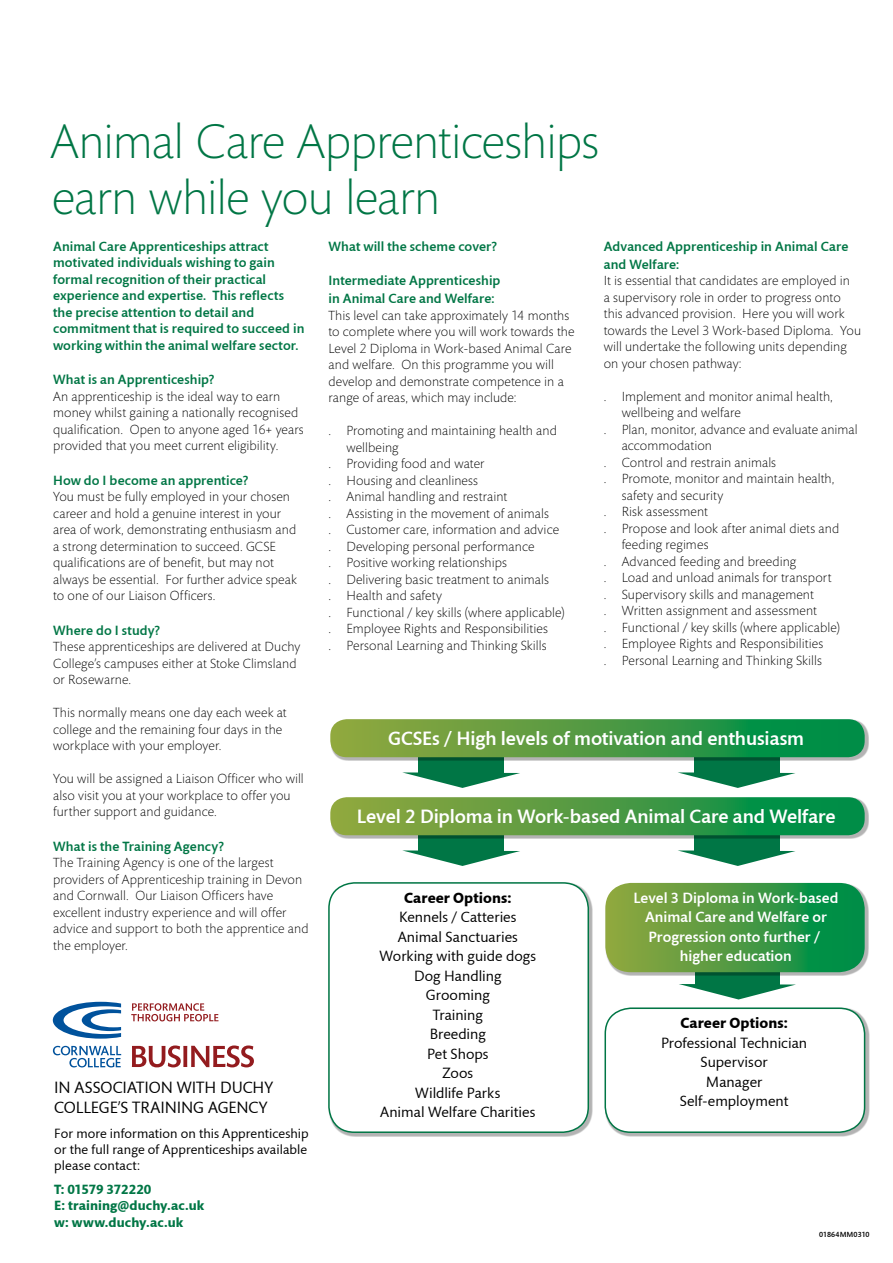
<style>
.page{position:relative;width:893px;height:1263px;background:#fff}
.page>*{position:absolute;margin:0;border:0;box-sizing:border-box;transform-origin:0 0}
.t1{font:300 49.5px/55.5px "Mundo Sans";letter-spacing:-.02em;color:#007645}
.t2{font:500 19.5px "Mundo Sans";color:#fff}
.t3{font:16.5px/19.8px "Mundo Sans";letter-spacing:-.005em;color:#000}
.t4{font:15px/19.5px "Mundo Sans";letter-spacing:.005em;color:#000;text-align:center}
.t5{font:500 15px/19.5px "Mundo Sans";letter-spacing:.01em;color:#fff;text-align:center}
.t6{font:700 15px "Mundo Sans";letter-spacing:.01em;color:#000}
.t7{font:300 13.5px/16.5px "Mundo Sans";letter-spacing:.005em;color:#000}
.t8{font:500 13.5px/16.5px "Mundo Sans";letter-spacing:.01em;color:#007645}
.t9{font:13.5px/16.2px "Mundo Sans";letter-spacing:.005em;color:#000;text-align:justify}
.t10{font:700 13.5px/16.2px "Mundo Sans";letter-spacing:.01em;color:#007645}
.t11{font:500 7.5px "Mundo Sans";letter-spacing:.01em;color:#000}
</style>
<div class="page">
<div style="left:419px;top:755px;width:85px;height:20px;background:#007645"></div>
<svg style="left:402px;top:772px;width:118px;height:16px"></svg>
<div style="left:694px;top:755px;width:85px;height:20px;background:#007645"></div>
<svg style="left:678px;top:772px;width:117px;height:16px"></svg>
<div style="left:331px;top:719px;width:537px;height:42px;background:#000;opacity:.3"></div>
<svg style="left:330px;top:719px;width:535px;height:38px;background:#4a9a45"></svg>
<div style="left:419px;top:833px;width:85px;height:20px;background:#007645"></div>
<svg style="left:402px;top:850px;width:118px;height:16px"></svg>
<div style="left:694px;top:833px;width:85px;height:20px;background:#007645"></div>
<svg style="left:678px;top:850px;width:118px;height:16px"></svg>
<div style="left:331px;top:797px;width:537px;height:42px;background:#000;opacity:.3"></div>
<svg style="left:330px;top:797px;width:535px;height:38px;background:#4a9b46"></svg>
<div style="left:695px;top:966px;width:85px;height:20px;background:#007645"></div>
<svg style="left:679px;top:984px;width:117px;height:15px"></svg>
<div style="left:606px;top:883px;width:263px;height:93px;background:#000;opacity:.3"></div>
<svg style="left:605px;top:883px;width:260px;height:89px;background:#4c9b47"></svg>
<div style="left:329px;top:882px;width:264px;height:255px;background:#000;opacity:.3"></div>
<div style="left:329px;top:883px;width:259px;height:249px;background:#fff;border-radius:26px"></div>
<div style="left:328px;top:882px;width:261px;height:251px;border:2px solid #007645;border-radius:26px"></div>
<div style="left:605px;top:1008px;width:264px;height:129px;background:#000;opacity:.3"></div>
<div style="left:605px;top:1008px;width:260px;height:124px;background:#fff;border-radius:26px"></div>
<div style="left:604px;top:1007px;width:261px;height:126px;border:2px solid #007645;border-radius:26px"></div>
<svg style="left:53px;top:1002px;width:68px;height:37px"></svg>
<svg style="left:53px;top:1046px;width:68px;height:21px"></svg>
<svg style="left:131px;top:1003px;width:87px;height:18px"></svg>
<svg style="left:132px;top:1045px;width:122px;height:22px"></svg>
<h1 class="t1" style="left:50px;top:116px;width:550px">Animal Care Apprenticeships earn while you learn</h1>
<p class="t8" style="left:53px;top:238px;width:253px">Animal Care Apprenticeships attract motivated individuals wishing to gain formal recognition of their practical experience and expertise. This reflects the precise attention to detail and commitment that is required to succeed in working within the animal welfare sector.</p>
<p class="t8" style="left:53px;top:372px;width:163px">What is an Apprenticeship?</p>
<p class="t7" style="left:53px;top:389px;width:252px">An apprenticeship is the ideal way to earn money whilst gaining a nationally recognised qualification. Open to anyone aged 16+ years provided that you meet current eligibility.</p>
<p class="t8" style="left:53px;top:472px;width:197px">H ow do I become an apprentice?</p>
<p class="t7" style="left:53px;top:489px;width:245px">You must be fully employed in your chosen career and hold a genuine interest in your area of work, demonstrating enthusiasm and a strong determination to succeed. GCSE qualifications are of benefit, but may not always be essential. For further advice speak to one of our Liaison Officers.</p>
<p class="t8" style="left:53px;top:622px;width:109px">Where do I study?</p>
<p class="t7" style="left:53px;top:639px;width:249px">These apprenticeships are delivered at Duchy<br>College’s campuses either at Stoke Climsland or Rosewarne.</p>
<p class="t7" style="left:53px;top:705px;width:235px">This normally means one day each week at college and the remaining four days in the workplace with your employer.</p>
<p class="t7" style="left:53px;top:771px;width:252px">You will be assigned a Liaison Officer who will also visit you at your workplace to offer you further support and guidance.</p>
<p class="t8" style="left:53px;top:838px;width:172px">What is the Training Agency?</p>
<p class="t7" style="left:53px;top:855px;width:257px">The Training Agency is one of the largest providers of Apprenticeship training in Devon and Cornwall. Our Liaison Officers have excellent industry experience and will offer advice and support to both the apprentice and the employer.</p>
<p class="t3" style="left:54px;top:1078px;width:220px">IN ASSOCIATION WITH DUCHY<br>COLLEGE’S TRAINING AGENCY</p>
<p class="t9" style="left:54px;top:1126px;width:256px">For more information on this Apprenticeship or the full range of Apprenticeships available please contact:</p>
<p class="t10" style="left:54px;top:1182px;width:152px">T: 01579 372220<br>E: training@duchy.ac.uk w: www.duchy.ac.uk</p>
<p class="t8" style="left:328px;top:238px;width:170px">What will the scheme cover?</p>
<p class="t8" style="left:328px;top:272px;width:173px;line-height:18px">I ntermediate Apprenticeship in Animal Care and Welfare:</p>
<p class="t7" style="left:328px;top:307px;width:248px">This level can take approximately 14 months to complete where you will work towards the Level 2 Diploma in Work-based Animal Care and welfare. On this programme you will develop and demonstrate competence in a range of areas, which may include:</p>
<p class="t7" style="left:328px;top:423px;width:230px">. Promoting and maintaining health and</p>
<p class="t7" style="left:346px;top:439px;width:54px">wellbeing</p>
<p class="t7" style="left:328px;top:456px;width:158px">. Providing food and water</p>
<p class="t7" style="left:328px;top:472px;width:151px">. Housing and cleanliness</p>
<p class="t7" style="left:328px;top:489px;width:180px">. Animal handling and restraint</p>
<p class="t7" style="left:328px;top:505px;width:222px">. Assisting in the movement of animals</p>
<p class="t7" style="left:328px;top:522px;width:232px">. Customer care, information and advice</p>
<p class="t7" style="left:328px;top:538px;width:208px">. Developing personal performance</p>
<p class="t7" style="left:328px;top:555px;width:180px">. Positive working relationships</p>
<p class="t7" style="left:328px;top:571px;width:222px">. Delivering basic treatment to animals</p>
<p class="t7" style="left:328px;top:588px;width:115px">. Health and safety</p>
<p class="t7" style="left:328px;top:604px;width:238px">. Functional / key skills (where applicable)</p>
<p class="t7" style="left:328px;top:621px;width:221px">. Employee Rights and Responsibilities</p>
<p class="t7" style="left:328px;top:637px;width:220px">. Personal Learning and Thinking Skills</p>
<p class="t8" style="left:604px;top:237px;width:246px;line-height:18px">Advanced Apprenticeship in Animal Care and Welfare:</p>
<p class="t7" style="left:604px;top:273px;width:259px">It is essential that candidates are employed in<br>a supervisory role in order to progress onto this advanced provision. Here you will work towards the Level 3 Work-based Diploma. You will undertake the following units depending on your chosen pathway:</p>
<p class="t7" style="left:604px;top:388px;width:231px">. Implement and monitor animal health,</p>
<p class="t7" style="left:622px;top:405px;width:121px">wellbeing and welfare</p>
<p class="t7" style="left:604px;top:421px;width:255px">. Plan, monitor, advance and evaluate animal</p>
<p class="t7" style="left:622px;top:438px;width:92px">accommodation</p>
<p class="t7" style="left:604px;top:454px;width:174px">. Control and restrain animals</p>
<p class="t7" style="left:604px;top:471px;width:232px">. Promote, monitor and maintain health,</p>
<p class="t7" style="left:622px;top:487px;width:103px">safety and security</p>
<p class="t7" style="left:604px;top:504px;width:106px">. Risk assessment</p>
<p class="t7" style="left:604px;top:520px;width:237px">. Propose and look after animal diets and</p>
<p class="t7" style="left:622px;top:537px;width:88px">feeding regimes</p>
<p class="t7" style="left:604px;top:553px;width:194px">. Advanced feeding and breeding</p>
<p class="t7" style="left:604px;top:570px;width:229px">. Load and unload animals for transport</p>
<p class="t7" style="left:604px;top:586px;width:212px">. Supervisory skills and management</p>
<p class="t7" style="left:604px;top:603px;width:215px">. Written assignment and assessment</p>
<p class="t7" style="left:604px;top:619px;width:238px">. Functional / key skills (where applicable)</p>
<p class="t7" style="left:604px;top:636px;width:221px">. Employee Rights and Responsibilities</p>
<p class="t7" style="left:604px;top:652px;width:220px">. Personal Learning and Thinking Skills</p>
<h2 class="t2" style="left:388px;top:727px;width:418px">GCSEs / H igh levels of motivation and enthusiasm</h2>
<h2 class="t2" style="left:357px;top:805px;width:480px">Level 2 Diploma in Work-based Animal Care and Welfare</h2>
<p class="t6" style="left:404px;top:890px;width:109px">Career Options:</p>
<p class="t4" style="left:379px;top:908px;width:158px">Kennels / Catteries<br>Animal Sanctuaries<br>Working with guide dogs<br>Dog Handling<br>Grooming<br>Training<br>Breeding<br>Pet Shops<br>Zoos<br>Wildlife Parks<br>Animal Welfare Charities</p>
<p class="t5" style="left:633px;top:888px;width:207px">Level 3 Diploma in Work-based<br>Animal Care and Welfare or<br>Progression onto further / higher education</p>
<p class="t6" style="left:680px;top:1015px;width:109px">Career Options:</p>
<p class="t4" style="left:661px;top:1033px;width:148px">Professional Technician<br>Supervisor<br>Manager<br>Self-employment</p>
<p class="t11" style="left:819px;top:1230px;width:52px">01864MM0310</p>
</div>
